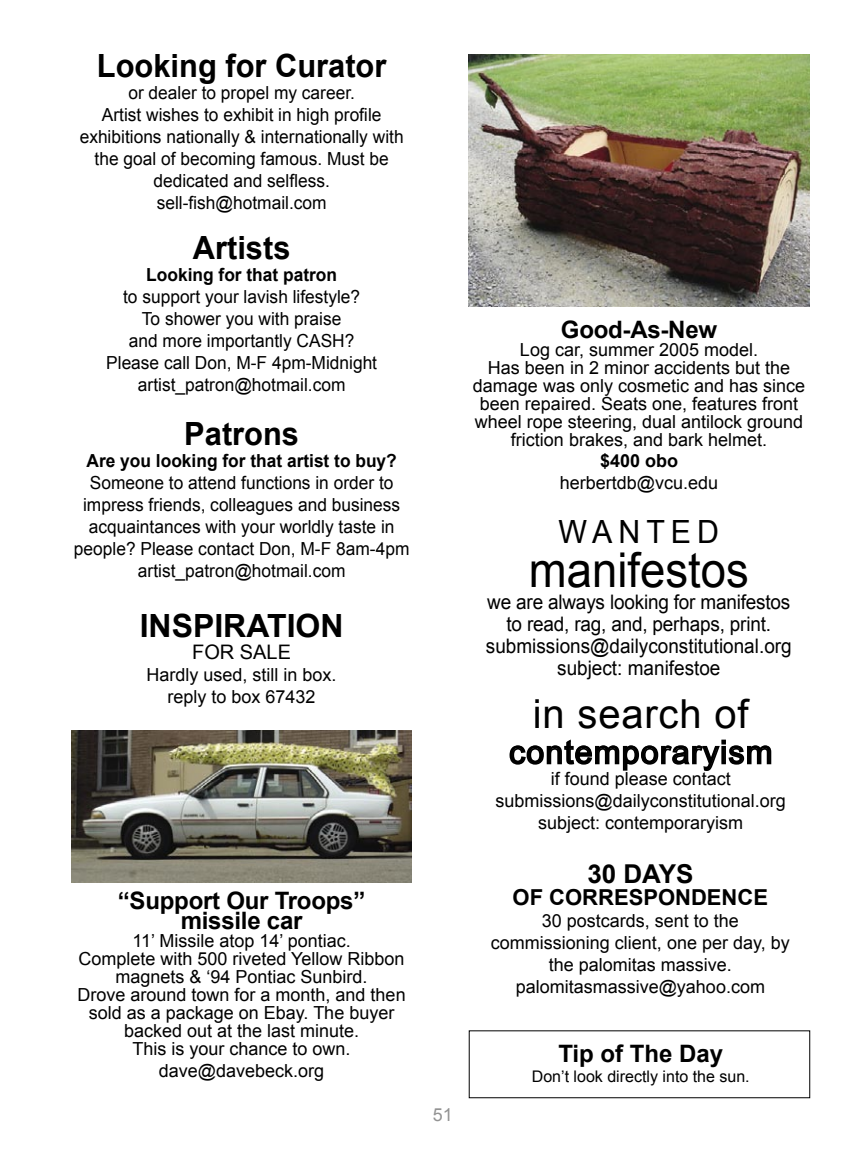
<style>
.page{position:relative;width:864px;height:1152px;background:#fff}
.page>*{position:absolute;margin:0;border:0;box-sizing:border-box;transform-origin:0 0}
.t1{font:48px "Arial";color:#000;scale:.95 1}
.t2{font:40px "Arial";letter-spacing:.02em;color:#000}
.t3{font:700 32px "Arial";color:#000;scale:.96 1}
.t4{font:32px "Arial";letter-spacing:.04em;color:#000}
.t5{font:700 32px "Arial";color:#000}
.t6{font:32px "Arial";letter-spacing:.04em;color:#000;scale:.95 1}
.t7{font:700 26px "Arial";color:#000}
.t8{font:700 24px "Arial";letter-spacing:-.01em;color:#000}
.t9{font:700 22px "Arial";color:#000}
.t10{font:20px "Arial";color:#000;scale:.95 1}
.t11{font:20px "Arial";color:#000}
.t12{font:18px/18px "Arial";color:#000;text-align:center}
.t13{font:18px/22px "Arial";color:#000;text-align:center;scale:.96 1}
.t14{font:700 18px "Arial";color:#000;scale:.96 1}
.t15{font:700 18px "Arial";color:#000}
.t16{font:18px "Arial";color:#939393}
.t17{font:16px "Arial";color:#000}
.s1{font-weight:700}
</style>
<div class="page">
<svg style="left:509px;top:739px;width:263px;height:32px"></svg>
<img style="left:72px;top:730px;width:339px;height:152px">
<img style="left:469px;top:54px;width:340px;height:253px">
<p class="t3" style="left:97px;top:48px;width:303px">Looking for Curator</p>
<p class="t13" style="left:128px;top:82px;width:238px">or dealer to propel my career.</p>
<p class="t13" style="left:80px;top:104px;width:339px">Artist wishes to exhibit in high profile exhibitions nationally &amp; internationally with the goal of becoming famous. Must be dedicated and selfless.</p>
<p class="t13" style="left:157px;top:192px;width:178px">sell-fish@hotmail.com</p>
<p class="t3" style="left:193px;top:230px;width:103px">Artists</p>
<p class="t14" style="left:146px;top:265px;width:200px">Looking for that patron</p>
<p class="t13" style="left:123px;top:286px;width:249px">to support your lavish lifestyle?</p>
<p class="t13" style="left:142px;top:308px;width:209px">To shower you with praise</p>
<p class="t13" style="left:129px;top:330px;width:236px">and more importantly CASH?</p>
<p class="t13" style="left:106px;top:352px;width:284px">Please call Don, M-F 4pm-Midnight</p>
<p class="t13" style="left:138px;top:374px;width:218px">artist_patron@hotmail.com</p>
<p class="t3" style="left:184px;top:416px;width:121px">Patrons</p>
<p class="t13" style="left:74px;top:450px;width:351px"><span class="s1">Are you looking for that artist to buy?<br></span>Someone to attend functions in order to impress friends, colleagues and business acquaintances with your worldly taste in people? Please contact Don, M-F 8am-4pm artist_patron@hotmail.com</p>
<p class="t5" style="left:140px;top:608px;width:205px">INSPIRATION</p>
<p class="t11" style="left:192px;top:640px;width:100px">FOR SALE</p>
<p class="t12" style="left:147px;top:665px;width:192px">Hardly used, still in box.</p>
<p class="t12" style="left:168px;top:687px;width:150px">reply to box 67432</p>
<p class="t8" style="left:118px;top:888px;width:249px">“Support Our Troops”</p>
<p class="t8" style="left:181px;top:908px;width:123px">missile car</p>
<p class="t12" style="left:132px;top:932px;width:220px">11’ Missile atop 14’ pontiac.</p>
<p class="t12" style="left:79px;top:950px;width:328px">Complete with 500 riveted Yellow Ribbon magnets &amp; ‘94 Pontiac Sunbird.</p>
<p class="t12" style="left:78px;top:986px;width:330px">Drove around town for a month, and then sold as a package on Ebay. The buyer backed out at the last minute.</p>
<p class="t12" style="left:133px;top:1040px;width:220px">This is your chance to own.</p>
<p class="t12" style="left:159px;top:1062px;width:167px">dave@davebeck.org</p>
<p class="t16" style="left:433px;top:1105px;width:22px">51</p>
<p class="t8" style="left:561px;top:316px;width:158px">Good-As-New</p>
<p class="t12" style="left:520px;top:340px;width:240px">Log car, summer 2005 model.</p>
<p class="t12" style="left:473px;top:358px;width:334px">Has been in 2 minor accidents but the damage was only cosmetic and has since been repaired. Seats one, features front wheel rope steering, dual antilock ground friction brakes, and bark helmet.</p>
<p class="t15" style="left:600px;top:451px;width:80px">$400 obo</p>
<p class="t12" style="left:560px;top:474px;width:160px">herbertdb@vcu.edu</p>
<p class="t6" style="left:559px;top:514px;width:171px">WANTED</p>
<p class="t1" style="left:529px;top:543px;width:233px">manifestos</p>
<p class="t10" style="left:487px;top:591px;width:321px">we are always looking for manifestos</p>
<p class="t10" style="left:507px;top:613px;width:280px">to read, rag, and, perhaps, print.</p>
<p class="t10" style="left:486px;top:635px;width:323px">submissions@dailyconstitutional.org</p>
<p class="t10" style="left:557px;top:657px;width:173px">subject: manifestoe</p>
<p class="t2" style="left:533px;top:692px;width:217px">in search of</p>
<p class="t4" style="left:509px;top:734px;width:265px">contemporaryism</p>
<p class="t12" style="left:551px;top:770px;width:182px">if found please contact</p>
<p class="t12" style="left:496px;top:792px;width:292px">submissions@dailyconstitutional.org</p>
<p class="t12" style="left:538px;top:814px;width:207px">subject: contemporaryism</p>
<p class="t7" style="left:587px;top:860px;width:108px">30 DAYS</p>
<p class="t9" style="left:513px;top:885px;width:257px">OF CORRESPONDENCE</p>
<p class="t12" style="left:542px;top:912px;width:199px">30 postcards, sent to the</p>
<p class="t12" style="left:491px;top:934px;width:300px">commissioning client, one per day, by</p>
<p class="t12" style="left:549px;top:956px;width:185px">the palomitas massive.</p>
<p class="t12" style="left:516px;top:978px;width:251px">palomitasmassive@yahoo.com</p>
<p class="t8" style="left:558px;top:1041px;width:166px">Tip of The Day</p>
<p class="t17" style="left:532px;top:1067px;width:219px">Don’t look directly into the sun.</p>
</div>
